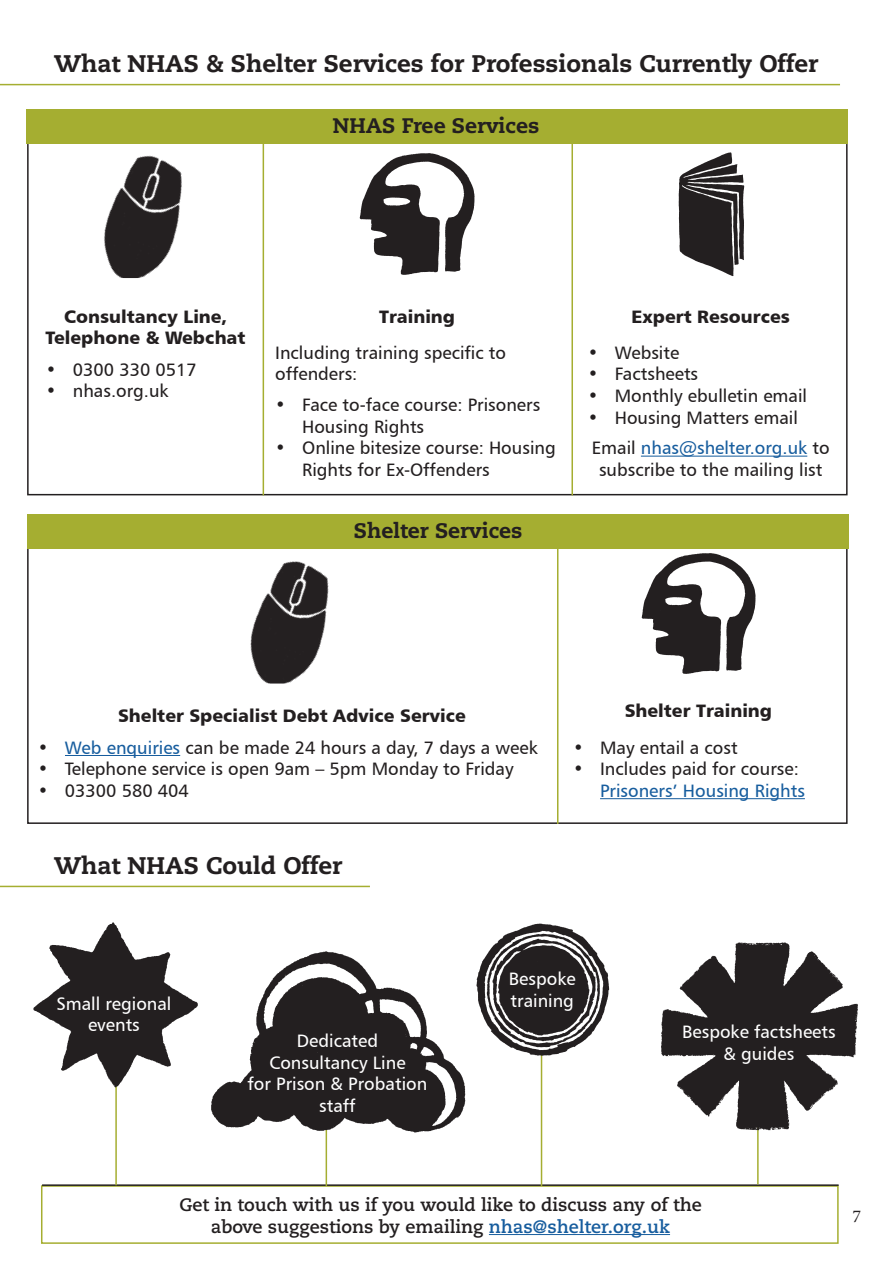
<style>
.page{position:relative;width:893px;height:1263px;background:#fff}
.page>*{position:absolute;margin:0;border:0;box-sizing:border-box;transform-origin:0 0}
.t1{font:800 24px "Caecilia LT Std";color:#231f20}
.t2{font:800 21px "Caecilia LT Std";color:#231f20}
.t3{font:18px/21.6px "Humanist 777 BT Roman B";color:#231f20}
.t4{font:18px/21.6px "Humanist 777 BT Roman B";color:#fff;text-align:center}
.t5{font:18px "Humanist 777 BT Black B";color:#231f20}
.t6{font:700 18px "Caecilia LT Std";color:#231f20}
.t7{font:18px "Minion Pro";color:#231f20}
.s1{color:#175d9e}
</style>
<div class="page">
<div style="left:27px;top:144px;width:821px;height:351px;border:2px solid #231f20"></div>
<hr style="left:0;top:84px;width:840px;height:1px;background:#a5ae31">
<img style="left:104px;top:155px;width:78px;height:123px">
<hr style="left:641px;top:456px;width:166px;height:1px;background:#175d9e">
<hr style="left:571px;top:143px;width:2px;height:352px;background:#a5ae31">
<img style="left:359px;top:153px;width:116px;height:122px">
<img style="left:678px;top:152px;width:67px;height:125px">
<div style="left:26px;top:109px;width:822px;height:34px;background:#a5ae31"></div>
<hr style="left:263px;top:142px;width:1px;height:353px;background:#a5ae31">
<img style="left:250px;top:561px;width:79px;height:122px">
<hr style="left:600px;top:798px;width:205px;height:1px;background:#175d9e">
<hr style="left:557px;top:546px;width:1px;height:278px;background:#a5ae31">
<img style="left:641px;top:553px;width:115px;height:121px">
<hr style="left:65px;top:755px;width:115px;height:1px;background:#175d9e">
<div style="left:27px;top:514px;width:822px;height:35px;background:#a5ae31"></div>
<div style="left:41px;top:1185px;width:798px;height:59px;border:2px solid #a5ae31"></div>
<hr style="left:0;top:886px;width:370px;height:1px;background:#a5ae31">
<hr style="left:42px;top:1184px;width:797px;height:2px;background:#231f20">
<hr style="left:541px;top:1055px;width:1px;height:131px;background:#a5ae31">
<img style="left:476px;top:923px;width:134px;height:135px">
<hr style="left:115px;top:1054px;width:2px;height:131px;background:#a5ae31">
<img style="left:33px;top:922px;width:165px;height:166px">
<hr style="left:326px;top:1055px;width:1px;height:131px;background:#a5ae31">
<img style="left:211px;top:951px;width:255px;height:182px">
<hr style="left:757px;top:1053px;width:2px;height:131px;background:#a5ae31">
<img style="left:661px;top:942px;width:197px;height:191px">
<hr style="left:489px;top:1234px;width:181px;height:1px;background:#175d9e">
<p class="t1" style="left:54px;top:49px;width:766px">What NHAS &amp; Shelter Services for Professionals Currently Offer</p>
<p class="t2" style="left:333px;top:113px;width:208px">NHAS Free Services</p>
<p class="t5" style="left:64px;top:305px;width:165px">Consultancy Line,</p>
<p class="t5" style="left:46px;top:326px;width:201px">Telephone &amp; Webchat</p>
<p class="t3" style="left:46px;top:358px;width:152px">• 0300 330 0517</p>
<p class="t3" style="left:46px;top:380px;width:124px">• nhas.org.uk</p>
<p class="t5" style="left:379px;top:305px;width:77px">Training</p>
<p class="t5" style="left:632px;top:305px;width:160px">Expert Resources</p>
<p class="t3" style="left:275px;top:341px;width:232px">Including training specific to offenders:</p>
<p class="t3" style="left:302px;top:394px;width:240px;text-indent:-27px">• Face to-face course: Prisoners<br>Housing Rights</p>
<p class="t3" style="left:302px;top:437px;width:255px;text-indent:-27px">• Online bitesize course: Housing<br>Rights for Ex-Offenders</p>
<p class="t2" style="left:354px;top:518px;width:170px">Shelter Services</p>
<p class="t3" style="left:588px;top:341px;width:93px">• Website</p>
<p class="t3" style="left:588px;top:363px;width:112px">• Factsheets</p>
<p class="t3" style="left:588px;top:385px;width:221px">• Monthly ebulletin email</p>
<p class="t3" style="left:588px;top:406px;width:212px">• Housing Matters email</p>
<p class="t3" style="left:592px;top:437px;width:239px;text-align:center">Email <span class="s1">nhas@shelter.org.uk</span> to subscribe to the mailing list</p>
<p class="t5" style="left:118px;top:705px;width:349px">Shelter Specialist Debt Advice Service</p>
<p class="t3" style="left:38px;top:736px;width:501px">• <span class="s1">Web enquiries</span> can be made 24 hours a day, 7 days a week</p>
<p class="t3" style="left:38px;top:758px;width:477px">• Telephone service is open 9am – 5pm Monday to Friday</p>
<p class="t3" style="left:38px;top:779px;width:152px">• 03300 580 404</p>
<p class="t1" style="left:54px;top:851px;width:290px">What NHAS Could Offer</p>
<p class="t5" style="left:625px;top:699px;width:149px">Shelter Training</p>
<p class="t3" style="left:573px;top:736px;width:166px">• May entail a cost</p>
<p class="t3" style="left:600px;top:758px;width:206px;text-indent:-27px">• Includes paid for course:<br><span class="s1">Prisoners’ Housing Rights</span></p>
<p class="t4" style="left:509px;top:968px;width:68px">Bespoke</p>
<p class="t4" style="left:56px;top:992px;width:117px">Small regional</p>
<p class="t4" style="left:511px;top:989px;width:65px">training</p>
<p class="t4" style="left:88px;top:1014px;width:53px">events</p>
<p class="t4" style="left:269px;top:1029px;width:138px">Dedicated<br>Consultancy Line</p>
<p class="t4" style="left:248px;top:1073px;width:181px">for Prison &amp; Probation staff</p>
<p class="t4" style="left:682px;top:1021px;width:155px">Bespoke factsheets &amp; guides</p>
<p class="t6" style="left:179px;top:1194px;width:524px">Get in touch with us if you would like to discuss any of the</p>
<p class="t6" style="left:211px;top:1216px;width:461px">above suggestions by emailing <span class="s1">nhas@shelter.org.uk</span></p>
<p class="t7" style="left:852px;top:1204px;width:10px">7</p>
</div>
